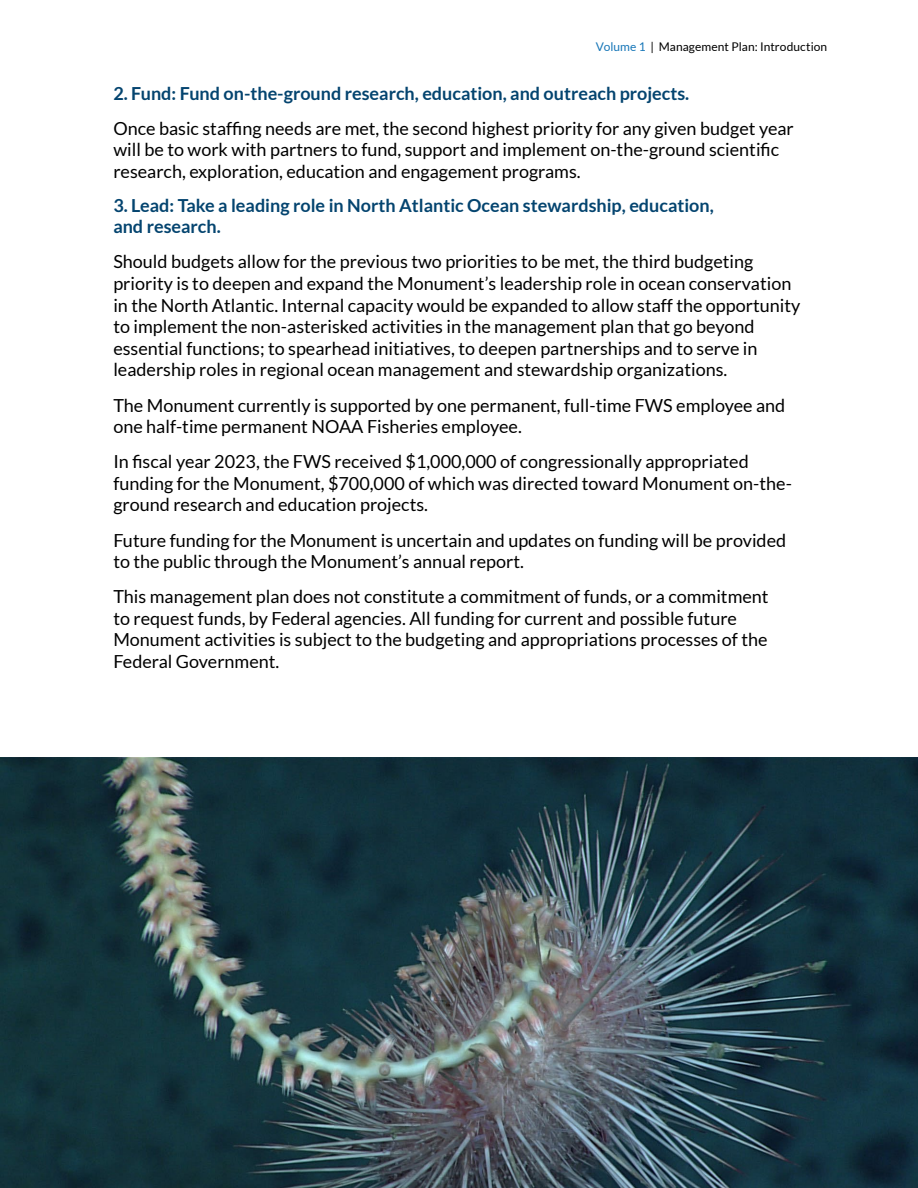
<style>
.page{position:relative;width:918px;height:1188px;background:#fff}
.page>*{position:absolute;margin:0;border:0;box-sizing:border-box;transform-origin:0 0}
.t1{font:18px/21.6px "Lato";color:#000}
.t2{font:700 18px/21px "Lato";color:#04446f}
.t3{font:12px "Lato";letter-spacing:.005em;color:#000}
.s1{color:#1877b8}
</style>
<div class="page">
<img style="left:0;top:758px;width:918px;height:430px">
<p class="t3" style="left:596px;top:40px;width:233px"><span class="s1">Volume 1</span> | Management Plan: Introduction</p>
<p class="t2" style="left:113px;top:82px;width:578px">2. Fund: Fund on-the-ground research, education, and outreach projects.</p>
<p class="t1" style="left:113px;top:117px;width:682px">Once basic staffing needs are met, the second highest priority for any given budget year will be to work with partners to fund, support and implement on-the-ground scientific research, exploration, education and engagement programs.</p>
<p class="t2" style="left:113px;top:195px;width:602px">3. Lead: Take a leading role in North Atlantic Ocean stewardship, education, and research.</p>
<p class="t1" style="left:113px;top:251px;width:689px">Should budgets allow for the previous two priorities to be met, the third budgeting priority is to deepen and expand the Monument’s leadership role in ocean conservation in the North Atlantic. Internal capacity would be expanded to allow staff the opportunity to implement the non-asterisked activities in the management plan that go beyond essential functions; to spearhead initiatives, to deepen partnerships and to serve in leadership roles in regional ocean management and stewardship organizations.</p>
<p class="t1" style="left:113px;top:394px;width:673px">The Monument currently is supported by one permanent, full-time FWS employee and one half-time permanent NOAA Fisheries employee.</p>
<p class="t1" style="left:113px;top:451px;width:680px">In fiscal year 2023, the FWS received $1,000,000 of congressionally appropriated funding for the Monument, $700,000 of which was directed toward Monument on-the&shy;ground research and education projects.</p>
<p class="t1" style="left:113px;top:529px;width:674px">Future funding for the Monument is uncertain and updates on funding will be provided to the public through the Monument’s annual report.</p>
<p class="t1" style="left:113px;top:586px;width:657px">This management plan does not constitute a commitment of funds, or a commitment to request funds, by Federal agencies. All funding for current and possible future Monument activities is subject to the budgeting and appropriations processes of the Federal Government.</p>
</div>
